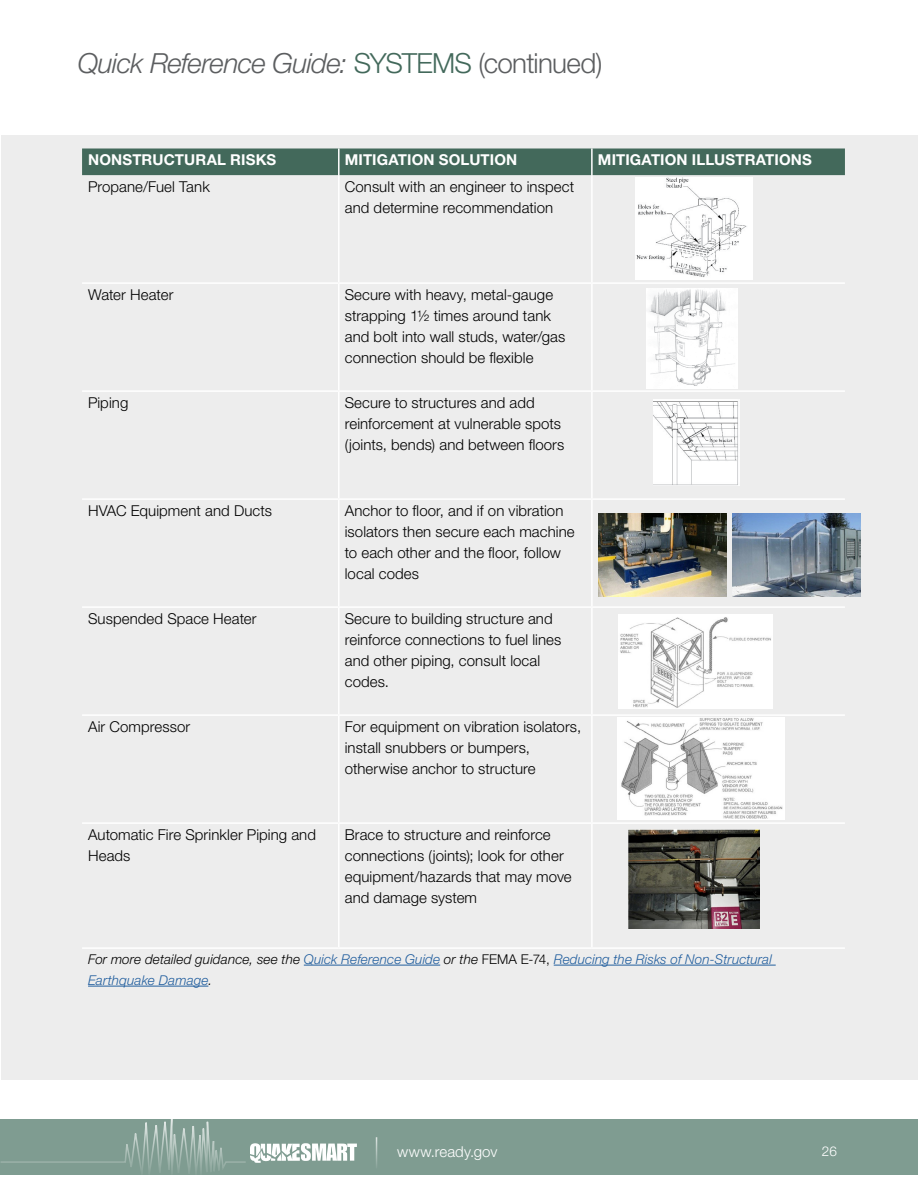
<style>
.page{position:relative;width:918px;height:1188px;background:#fff}
.page>*{position:absolute;margin:0;border:0;box-sizing:border-box;transform-origin:0 0}
.t1{font:italic 300 27.75px "Helvetica Neue LT Std";letter-spacing:-.02em;color:#5c5e60}
.t2{font:300 15px/21px "Helvetica Neue LT Std";letter-spacing:.005em;color:#000}
.t3{font:700 15px "Helvetica Neue LT Std";letter-spacing:.01em;color:#fff}
.t4{font:300 15px "Helvetica Neue LT Std";letter-spacing:.01em;color:#fff}
.t5{font:italic 300 13.5px/21px "Helvetica Neue LT Std";letter-spacing:.01em;color:#215e9e}
.t6{font:300 13.5px "Helvetica Neue LT Std";color:#fff}
.s1{font-style:normal;color:#43695b}
.s2{font-style:normal}
.s3{color:#000}
.s4{font-style:normal;color:#000}
</style>
<div class="page">
<div style="left:0;top:1119px;width:918px;height:55px;background:#7f9c91"></div>
<svg style="left:0;top:1119px;width:357px;height:56px"></svg>
<hr style="left:376px;top:1137px;width:1px;height:32px;background:#fff">
<div style="left:1px;top:135px;width:917px;height:945px;background:#ededed"></div>
<div style="left:82px;top:148px;width:763px;height:27px;background:#43695b"></div>
<hr style="left:338px;top:148px;width:2px;height:27px;background:#fff">
<hr style="left:591px;top:148px;width:2px;height:27px;background:#fff">
<hr style="left:338px;top:175px;width:2px;height:107px;background:#fff">
<hr style="left:591px;top:175px;width:2px;height:107px;background:#fff">
<hr style="left:82px;top:282px;width:257px;height:2px;background:#fff">
<hr style="left:339px;top:282px;width:253px;height:2px;background:#fff">
<hr style="left:338px;top:284px;width:2px;height:106px;background:#fff">
<hr style="left:592px;top:282px;width:253px;height:2px;background:#fff">
<hr style="left:591px;top:284px;width:2px;height:106px;background:#fff">
<hr style="left:82px;top:390px;width:257px;height:2px;background:#fff">
<hr style="left:339px;top:390px;width:253px;height:2px;background:#fff">
<hr style="left:338px;top:392px;width:2px;height:106px;background:#fff">
<hr style="left:592px;top:390px;width:253px;height:2px;background:#fff">
<hr style="left:591px;top:392px;width:2px;height:106px;background:#fff">
<hr style="left:82px;top:498px;width:257px;height:2px;background:#fff">
<hr style="left:339px;top:498px;width:253px;height:2px;background:#fff">
<hr style="left:338px;top:500px;width:2px;height:106px;background:#fff">
<hr style="left:592px;top:498px;width:253px;height:2px;background:#fff">
<hr style="left:591px;top:500px;width:2px;height:106px;background:#fff">
<hr style="left:82px;top:606px;width:257px;height:2px;background:#fff">
<hr style="left:339px;top:606px;width:253px;height:2px;background:#fff">
<hr style="left:338px;top:608px;width:2px;height:106px;background:#fff">
<hr style="left:592px;top:606px;width:253px;height:2px;background:#fff">
<hr style="left:591px;top:608px;width:2px;height:106px;background:#fff">
<hr style="left:338px;top:716px;width:2px;height:106px;background:#fff">
<hr style="left:591px;top:716px;width:2px;height:106px;background:#fff">
<hr style="left:82px;top:822px;width:257px;height:2px;background:#fff">
<hr style="left:339px;top:822px;width:253px;height:2px;background:#fff">
<hr style="left:338px;top:824px;width:2px;height:123px;background:#fff">
<hr style="left:592px;top:822px;width:253px;height:2px;background:#fff">
<hr style="left:591px;top:824px;width:2px;height:123px;background:#fff">
<hr style="left:82px;top:947px;width:257px;height:2px;background:#fff">
<hr style="left:339px;top:947px;width:253px;height:2px;background:#fff">
<hr style="left:592px;top:947px;width:253px;height:2px;background:#fff">
<hr style="left:82px;top:714px;width:257px;height:2px;background:#fff">
<hr style="left:339px;top:714px;width:253px;height:2px;background:#fff">
<hr style="left:592px;top:714px;width:253px;height:2px;background:#fff">
<hr style="left:304px;top:965px;width:136px;height:1px;background:#215e9e">
<hr style="left:554px;top:965px;width:222px;height:1px;background:#215e9e">
<hr style="left:88px;top:986px;width:120px;height:1px;background:#215e9e">
<img style="left:635px;top:177px;width:117px;height:102px">
<img style="left:647px;top:288px;width:90px;height:101px">
<img style="left:653px;top:400px;width:86px;height:85px">
<img style="left:598px;top:513px;width:129px;height:84px">
<img style="left:732px;top:513px;width:129px;height:84px">
<img style="left:619px;top:615px;width:153px;height:94px">
<img style="left:618px;top:718px;width:167px;height:102px">
<img style="left:629px;top:829px;width:130px;height:99px">
<h1 class="t1" style="left:78px;top:46px;width:526px">Quick Reference Guide: <span class="s1">SYSTEMS</span> <span class="s2">(continued)</span></h1>
<p class="t3" style="left:88px;top:151px;width:190px">NONSTRUCTURAL RISKS</p>
<p class="t3" style="left:345px;top:151px;width:174px">MITIGATION SOLUTION</p>
<p class="t3" style="left:598px;top:151px;width:216px">MITIGATION ILLUSTRATIONS</p>
<p class="t2" style="left:88px;top:176px;width:123px">Propane/Fuel Tank</p>
<p class="t2" style="left:345px;top:176px;width:231px">Consult with an engineer to inspect and determine recommendation</p>
<p class="t2" style="left:88px;top:284px;width:87px">Water Heater</p>
<p class="t2" style="left:345px;top:284px;width:222px">Secure with heavy, metal-gauge strapping 11/2 times around tank and bolt into wall studs, water/gas connection should be flexible</p>
<p class="t2" style="left:88px;top:392px;width:42px">Piping</p>
<p class="t2" style="left:345px;top:392px;width:221px">Secure to structures and add reinforcement at vulnerable spots (joints, bends) and between floors</p>
<p class="t2" style="left:88px;top:500px;width:186px">HVAC Equipment and Ducts</p>
<p class="t2" style="left:345px;top:500px;width:231px">Anchor to floor, and if on vibration isolators then secure each machine to each other and the floor, follow local codes</p>
<p class="t2" style="left:88px;top:608px;width:170px">Suspended Space Heater</p>
<p class="t2" style="left:345px;top:608px;width:218px">Secure to building structure and reinforce connections to fuel lines and other piping, consult local codes.</p>
<p class="t2" style="left:88px;top:716px;width:104px">Air Compressor</p>
<p class="t2" style="left:345px;top:716px;width:238px">For equipment on vibration isolators, install snubbers or bumpers, otherwise anchor to structure</p>
<p class="t2" style="left:88px;top:824px;width:229px">Automatic Fire Sprinkler Piping and<br>Heads</p>
<p class="t2" style="left:345px;top:824px;width:228px">Brace to structure and reinforce connections (joints); look for other equipment/hazards that may move and damage system</p>
<p class="t5" style="left:88px;top:948px;width:685px"><span class="s3">For more detailed guidance, see the</span> Quick Reference Guide <span class="s3">or the</span> <span class="s4">FEMA E-74,</span> Reducing the Risks of Non-Structural<br>Earthquake Damage<span class="s3">.</span></p>
<p class="t4" style="left:397px;top:1142px;width:102px">www.ready.gov</p>
<p class="t6" style="left:822px;top:1143px;width:17px">26</p>
</div>
